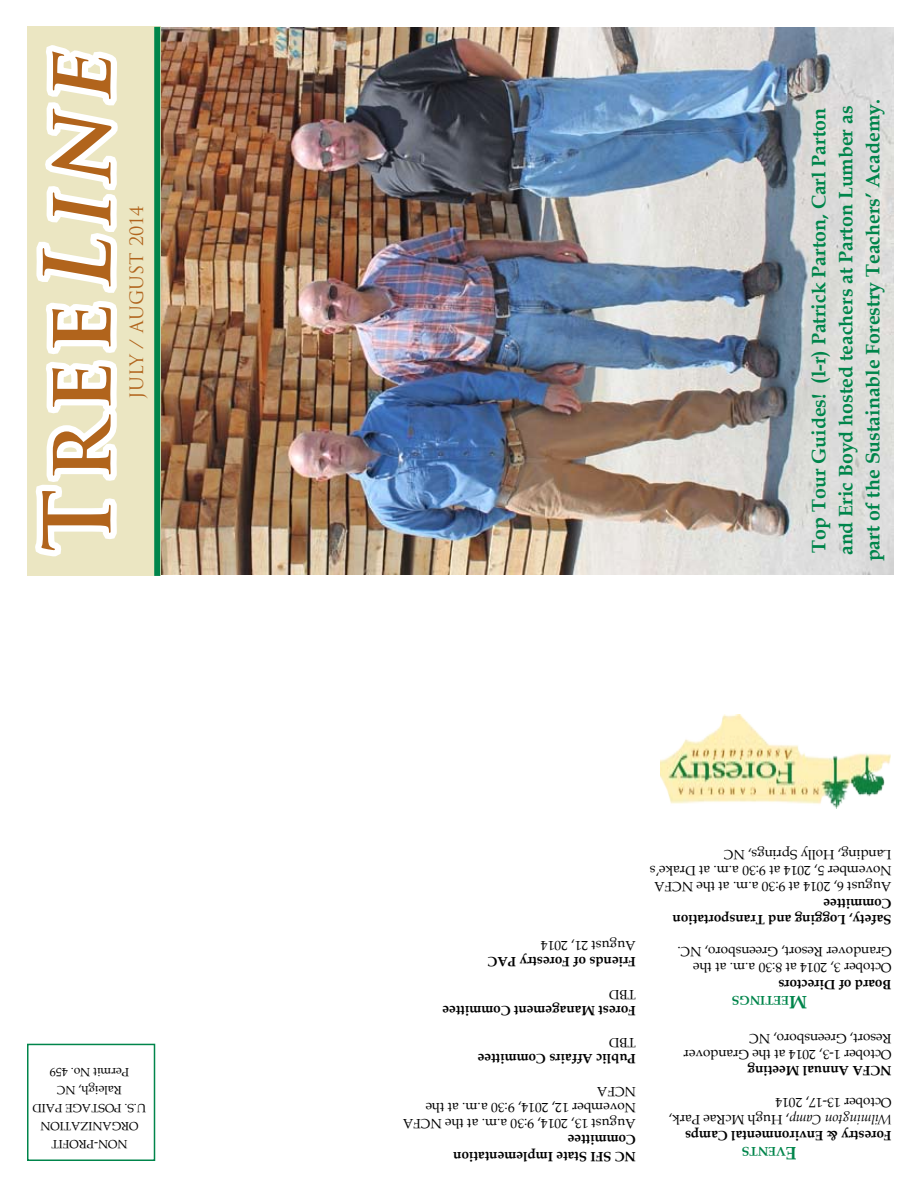
<style>
.page{position:relative;width:918px;height:1188px;background:#fff}
.page>*{position:absolute;margin:0;border:0;box-sizing:border-box;transform-origin:0 0}
.t1{font:700 89.85px "Trajan Pro";color:#b1641c}
.t2{font:700 19.5px/27px "Book Antiqua";color:#00854b;text-align:center}
.t3{font:18px "Trajan Pro";color:#b1641c}
.t4{font:700 18px "Book Antiqua";color:#00854b}
.t5{font:13.5px/16.2px "Book Antiqua";color:#000}
.t6{font:700 13.5px/16.2px "Book Antiqua";color:#000}
.t7{font:700 12.6px "Book Antiqua";color:#00854b}
.t8{font:12px/18px "Book Antiqua";color:#000;text-align:center}
.s1{font-style:italic}
.s2{font-weight:700}
</style>
<div class="page">
<img style="left:161px;top:27px;width:733px;height:548px">
<div style="left:27px;top:1044px;width:128px;height:117px;border:2px solid #00854b"></div>
<div style="left:27px;top:27px;width:134px;height:549px;background:#ebe6c2"></div>
<svg style="left:35px;top:45px;width:83px;height:512px"></svg>
<div style="left:154px;top:27px;width:6px;height:549px;background:#00854b"></div>
<img style="left:660px;top:714px;width:230px;height:94px">
<h1 class="t1" style="left:22px;top:551px;width:518px;rotate:-90deg">Tree<span class="s1">Line</span></h1>
<h3 class="t3" style="left:125px;top:399px;width:195px;rotate:-90deg">JULY / AUGUST 2014</h3>
<p class="t8" style="left:146px;top:1153px;width:115px;rotate:-180deg">NON-PROFIT<br>ORGANIZATION<br>U.S. POSTAGE PAID<br>Raleigh, NC<br>Permit No. 459</p>
<h2 class="t2" style="left:805px;top:561px;width:464px;rotate:-90deg">Top Tour Guides! (l-r) Patrick Parton, Carl Parton and Eric Boyd hosted teachers at Parton Lumber as part of the Sustainable Forestry Teachers’ Academy.</h2>
<p class="t5" style="left:636px;top:954px;width:97px;rotate:-180deg">August 21, 2014</p>
<p class="t6" style="left:636px;top:970px;width:149px;rotate:-180deg">Friends of Forestry PAC</p>
<p class="t5" style="left:636px;top:1003px;width:28px;rotate:-180deg">TBD</p>
<p class="t6" style="left:636px;top:1019px;width:195px;rotate:-180deg">Forest Management Committee</p>
<p class="t5" style="left:636px;top:1051px;width:28px;rotate:-180deg">TBD</p>
<p class="t6" style="left:636px;top:1067px;width:160px;rotate:-180deg">Public Affairs Committee</p>
<p class="t5" style="left:636px;top:1132px;width:235px;rotate:-180deg">August 13, 2014, 9:30 a.m. at the NCFA<br>November 12, 2014, 9:30 a.m. at the<br>NCFA</p>
<p class="t6" style="left:636px;top:1164px;width:70px;rotate:-180deg">NC<br>Committee</p>
<p class="t6" style="left:612px;top:1164px;width:160px;rotate:-180deg">SFI State Implementation</p>
<p class="t5" style="left:892px;top:895px;width:243px;rotate:-180deg">August 6, 2014 at 9:30 a.m. at the NCFA<br>November 5, 2014 at 9:30 a.m. at Drake’s<br>Landing, Holly Springs, NC</p>
<p class="t6" style="left:892px;top:928px;width:221px;rotate:-180deg">Safety, Logging and Transportation<br>Committee</p>
<p class="t5" style="left:892px;top:976px;width:216px;rotate:-180deg">October 3, 2014 at 8:30 a.m. at the<br>Grandover Resort, Greensboro, NC.</p>
<p class="t6" style="left:892px;top:992px;width:115px;rotate:-180deg">Board of Directors</p>
<p class="t7" style="left:789px;top:1009px;width:59px;rotate:-180deg">eetings</p>
<h3 class="t4" style="left:807px;top:1014px;width:19px;rotate:-180deg">M</h3>
<p class="t5" style="left:892px;top:1063px;width:210px;rotate:-180deg">October 1-3, 2014 at the Grandover<br>Resort, Greensboro, NC</p>
<p class="t6" style="left:871px;top:1079px;width:125px;rotate:-180deg">FA Annual Meeting</p>
<p class="t6" style="left:892px;top:1079px;width:12px;rotate:-180deg">NC</p>
<p class="t5" style="left:892px;top:1144px;width:224px;rotate:-180deg"><span class="s2">Forestry &amp; Environmental Camps<br></span><span class="s1">Wilmington Camp</span>, Hugh McRae Park,<br>October 13-17, 2014</p>
<p class="t7" style="left:786px;top:1160px;width:46px;rotate:-180deg">vents</p>
<h3 class="t4" style="left:797px;top:1165px;width:11px;rotate:-180deg">E</h3>
</div>
